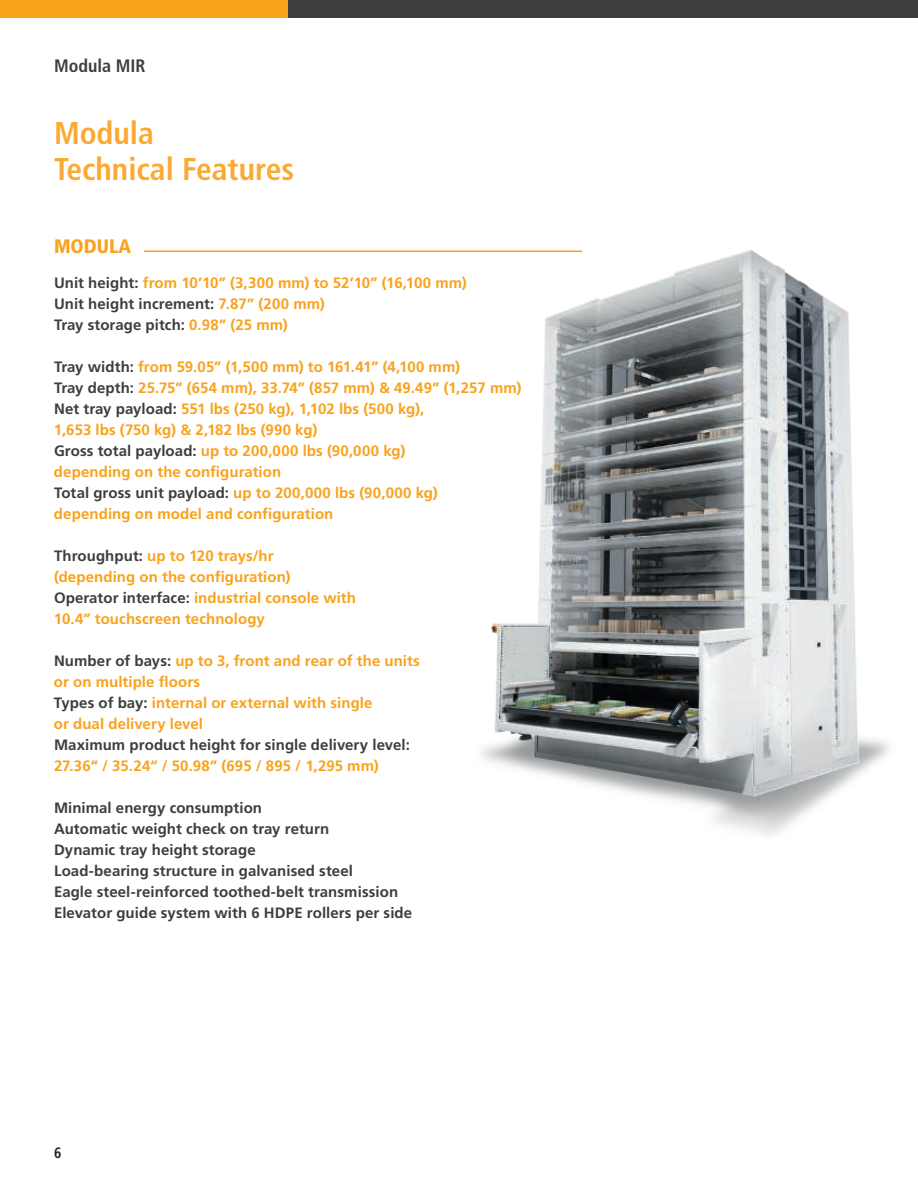
<style>
.page{position:relative;width:918px;height:1188px;background:#fff}
.page>*{position:absolute;margin:0;border:0;box-sizing:border-box;transform-origin:0 0}
.t1{font:700 condensed 31.5px/36px "Frutiger LT Std";color:#faaa34}
.t2{font:900 condensed 19.5px "Frutiger LT Std";color:#f9a21c}
.t3{font:700 condensed 18px "Frutiger LT Std";color:#3e3e3f}
.t4{font:700 15px/21px "Frutiger LT Std";letter-spacing:.005em;color:#f9a21c}
.t5{font:700 15px/21px "Frutiger LT Std";letter-spacing:.005em;color:#3e3e3f}
.t6{font:700 condensed 15px "Frutiger LT Std";color:#231f20;scale:.94 1}
.s1{color:#3e3e3f}
</style>
<div class="page">
<div style="left:180px;top:0;width:738px;height:18px;background:#3e3e3f"></div>
<div style="left:0;top:0;width:288px;height:18px;background:#f9a21c"></div>
<img style="left:452px;top:250px;width:438px;height:586px">
<hr style="left:144px;top:251px;width:438px;height:1px;background:#f9a21c">
<p class="t3" style="left:54px;top:58px;width:93px">Modula MIR</p>
<h1 class="t1" style="left:54px;top:117px;width:242px">Modula<br>Technical Features</h1>
<h2 class="t2" style="left:54px;top:235px;width:79px">MODULA</h2>
<p class="t4" style="left:54px;top:273px;width:414px"><span class="s1">Unit height:</span> from 10’10” (3,300 mm) to 52’10” (16,100 mm)<br><span class="s1">Unit height increment:</span> 7.87” (200 mm)<br><span class="s1">Tray storage pitch:</span> 0.98” (25 mm)</p>
<p class="t4" style="left:54px;top:357px;width:469px"><span class="s1">Tray width:</span> from 59.05” (1,500 mm) to 161.41” (4,100 mm)<br><span class="s1">Tray depth:</span> 25.75” (654 mm), 33.74” (857 mm) &amp; 49.49” (1,257 mm)<br><span class="s1">Net tray payload:</span> 551 lbs (250 kg), 1,102 lbs (500 kg),<br>1,653 lbs (750 kg) &amp; 2,182 lbs (990 kg)<br><span class="s1">Gross total payload:</span> up to 200,000 lbs (90,000 kg)<br>depending on the configuration<br><span class="s1">Total gross unit payload:</span> up to 200,000 lbs (90,000 kg)<br>depending on model and configuration</p>
<p class="t4" style="left:54px;top:546px;width:304px"><span class="s1">Throughput:</span> up to 120 trays/hr (depending on the configuration)<br><span class="s1">Operator interface:</span> industrial console with 10.4” touchscreen technology</p>
<p class="t4" style="left:54px;top:651px;width:367px"><span class="s1">Number of bays:</span> up to 3, front and rear of the units or on multiple floors<br><span class="s1">Types of bay:</span> internal or external with single<br>or dual delivery level</p>
<p class="t5" style="left:54px;top:735px;width:357px">Maximum product height for single delivery level:</p>
<p class="t4" style="left:54px;top:756px;width:326px">27.36“ / 35.24“ / 50.98” (695 / 895 / 1,295 mm)</p>
<p class="t5" style="left:54px;top:798px;width:360px">Minimal energy consumption<br>Automatic weight check on tray return<br>Dynamic tray height storage<br>Load-bearing structure in galvanised steel<br>Eagle steel-reinforced toothed-belt transmission Elevator guide system with 6 HDPE rollers per side</p>
<p class="t6" style="left:54px;top:1147px;width:9px">6</p>
</div>
